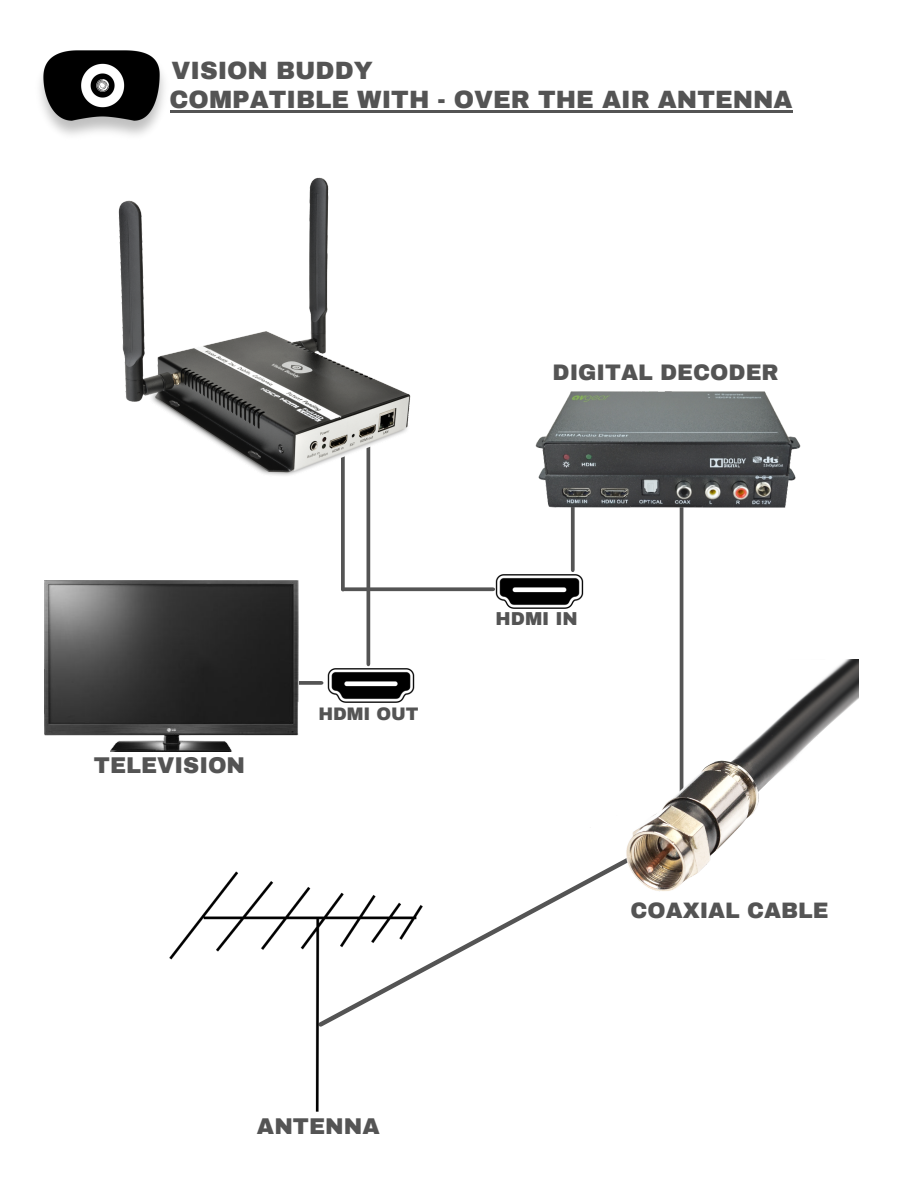
<style>
.page{position:relative;width:918px;height:1188px;background:#fff}
.page>*{position:absolute;margin:0;border:0;box-sizing:border-box;transform-origin:0 0}
.t1{font:900 24.45px "Archivo";color:#545454}
.t2{font:900 22.35px "Archivo";color:#545454}
.t3{font:900 22.05px "Archivo";color:#545454}
.t4{font:900 21.9px "Archivo";color:#545454}
.t5{font:900 18.3px "Archivo";color:#545454}
.t6{font:900 17.7px "Archivo";color:#545454}
</style>
<div class="page">
<svg style="left:680px;top:553px;width:4px;height:107px"></svg>
<img style="left:40px;top:50px;width:187px;height:85px">
<svg style="left:298px;top:681px;width:23px;height:4px"></svg>
<img style="left:44px;top:581px;width:254px;height:171px">
<svg style="left:341px;top:485px;width:4px;height:104px"></svg>
<svg style="left:366px;top:485px;width:4px;height:153px"></svg>
<img style="left:118px;top:177px;width:293px;height:308px">
<svg style="left:423px;top:912px;width:103px;height:60px"></svg>
<img style="left:526px;top:660px;width:333px;height:257px">
<img style="left:535px;top:391px;width:266px;height:162px">
<svg style="left:343px;top:587px;width:149px;height:4px"></svg>
<img style="left:323px;top:638px;width:92px;height:65px">
<img style="left:492px;top:544px;width:95px;height:65px">
<img style="left:170px;top:872px;width:253px;height:240px">
<hr style="left:170px;top:110px;width:623px;height:2px;background:#545454">
<p class="t1" style="left:171px;top:58px;width:203px">VISION BUDDY</p>
<p class="t1" style="left:170px;top:87px;width:624px">COMPATIBLE WITH - OVER THE AIR ANTENNA</p>
<p class="t3" style="left:553px;top:361px;width:228px">DIGITAL DECODER</p>
<p class="t2" style="left:94px;top:753px;width:153px">TELEVISION</p>
<p class="t6" style="left:318px;top:705px;width:102px">HDMI OUT</p>
<p class="t5" style="left:496px;top:609px;width:84px">HDMI IN</p>
<p class="t4" style="left:631px;top:898px;width:199px">COAXIAL CABLE</p>
<p class="t2" style="left:257px;top:1114px;width:124px">ANTENNA</p>
</div>
